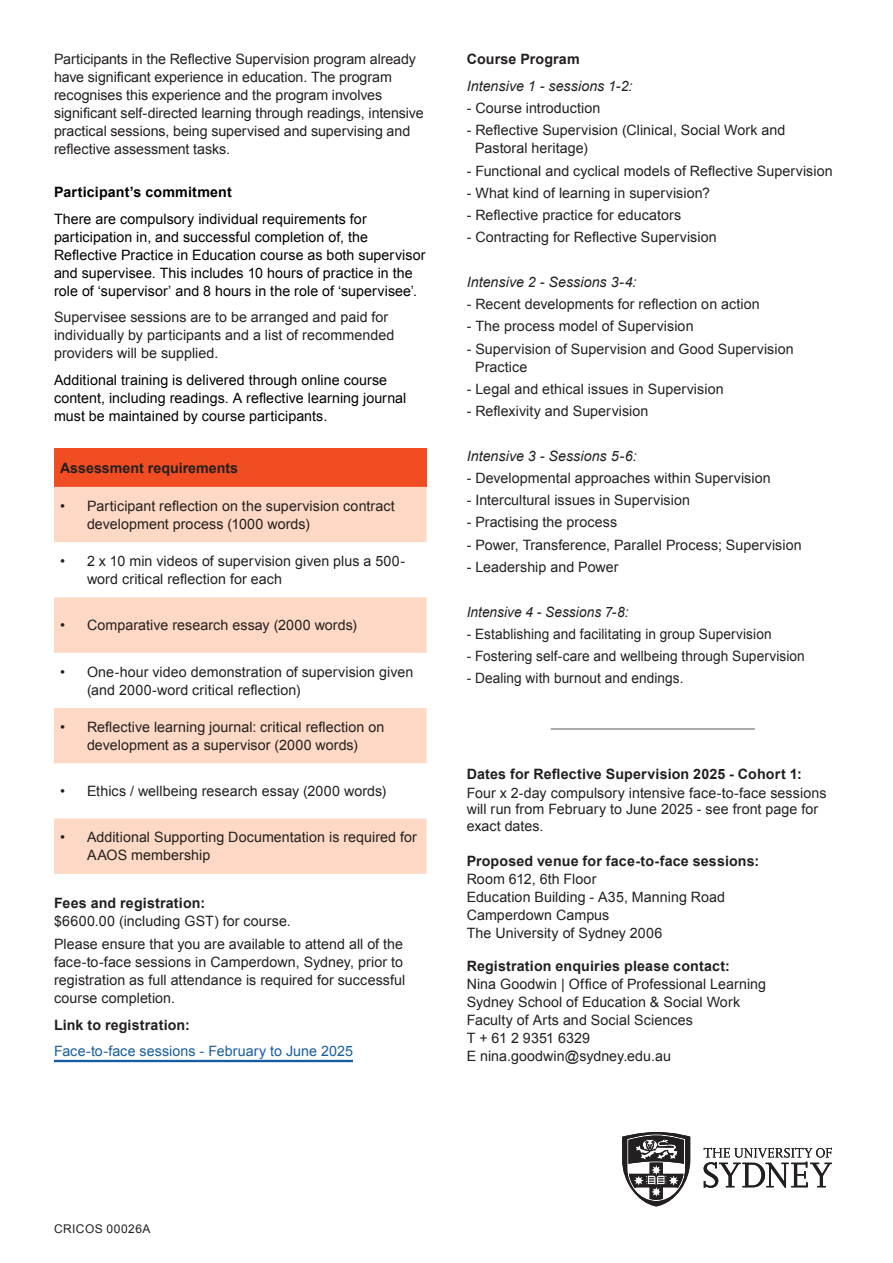
<style>
.page{position:relative;width:893px;height:1263px;background:#fff}
.page>*{position:absolute;margin:0;border:0;box-sizing:border-box;transform-origin:0 0}
._9_PULLOUT{font:14.25px/18px "Arial";letter-spacing:.005em;color:#231f20}
._9_PULLOUT-2{font:14.25px/18px "Arial";letter-spacing:.005em;color:#000}
._9_PULLOUT-3{font:700 14.25px "Arial";letter-spacing:.01em;color:#231f20}
._9_PULLOUT-4{font:14.25px "Arial";letter-spacing:.005em;color:#231f20;scale:.96 1}
._9_PULLOUT-5{font:italic 14.25px "Arial";letter-spacing:.005em;color:#231f20}
._9_PULLOUT-6{font:14.25px "Arial";letter-spacing:.005em;color:#175d9e}
._9_PULLOUT-7{font:700 14.25px "Arial";letter-spacing:.01em;color:#000}
._4_SUB_HEAD_2_STYLE{font:italic 14.25px "Arial";letter-spacing:.005em;color:#231f20}
._9_PULLOUT-8{font:italic 14.25px "Arial";letter-spacing:.005em;color:#231f20;scale:.96 1}
._4_SUB_HEAD_2_STYLE-2{font:700 14.25px "Arial";letter-spacing:.01em;color:#231f20}
._9_PULLOUT-9{font:12px "Arial";letter-spacing:.035em;color:#231f20}
</style>
<div class="page">
<div style="left:54px;top:449px;width:372px;height:38px;background:#f04d22"></div>
<svg style="left:54px;top:487px;width:372px;height:387px;fill:#fdd8c4"></svg>
<svg style="left:704px;top:1148px;width:128px;height:40px"></svg>
<svg style="left:622px;top:1132px;width:68px;height:74px"></svg>
<hr style="left:54px;top:1060px;width:299px;height:2px;background:#175d9e">
<hr style="left:551px;top:729px;width:204px;height:1px;background:#57585a">
<p class="_9_PULLOUT" style="left:54px;top:51px;width:371px">Participants in the Reflective Supervision program already have significant experience in education. The program recognises this experience and the program involves significant self-directed learning through readings, intensive practical sessions, being supervised and supervising and reflective assessment tasks.</p>
<p class="_9_PULLOUT-7" style="left:54px;top:183px;width:179px">Participant’s commitment</p>
<p class="_9_PULLOUT-2" style="left:54px;top:210px;width:373px">There are compulsory individual requirements for participation in, and successful completion of, the Reflective Practice in Education course as both supervisor and supervisee. This includes 10 hours of practice in the role of ‘supervisor’ and 8 hours in the role of ‘supervisee’.</p>
<p class="_9_PULLOUT" style="left:54px;top:308px;width:342px">Supervisee sessions are to be arranged and paid for individually by participants and a list of recommended providers will be supplied.</p>
<p class="_9_PULLOUT-2" style="left:54px;top:371px;width:354px">Additional training is delivered through online course content, including readings. A reflective learning journal must be maintained by course participants.</p>
<p class="_9_PULLOUT-3" style="left:60px;top:458px;width:180px">Assessment requirements</p>
<p class="_9_PULLOUT" style="left:87px;top:497px;width:309px;text-indent:-27px">• Participant reflection on the supervision contract development process (1000 words)</p>
<p class="_9_PULLOUT" style="left:87px;top:552px;width:320px;text-indent:-27px">• 2 x 10 min videos of supervision given plus a 500- word critical reflection for each</p>
<p class="_9_PULLOUT" style="left:60px;top:616px;width:298px">• Comparative research essay (2000 words)</p>
<p class="_9_PULLOUT" style="left:87px;top:663px;width:328px;text-indent:-27px">• One-hour video demonstration of supervision given (and 2000-word critical reflection)</p>
<p class="_9_PULLOUT" style="left:60px;top:718px;width:326px;text-align:center">• Reflective learning journal: critical reflection on development as a supervisor (2000 words)</p>
<p class="_9_PULLOUT" style="left:60px;top:782px;width:328px">• Ethics / wellbeing research essay (2000 words)</p>
<p class="_9_PULLOUT" style="left:87px;top:828px;width:331px;text-indent:-27px">• Additional Supporting Documentation is required for<br>AAOS membership</p>
<p class="_9_PULLOUT-3" style="left:54px;top:893px;width:153px">Fees and registration:</p>
<p class="_9_PULLOUT" style="left:54px;top:912px;width:238px">$6600.00 (including GST) for course.</p>
<p class="_9_PULLOUT" style="left:54px;top:935px;width:353px">Please ensure that you are available to attend all of the face-to-face sessions in Camperdown, Sydney, prior to registration as full attendance is required for successful course completion.</p>
<p class="_9_PULLOUT-3" style="left:54px;top:1015px;width:137px">Link to registration:</p>
<p class="_9_PULLOUT-6" style="left:54px;top:1042px;width:300px">Face-to-face sessions - February to June 2025</p>
<p class="_4_SUB_HEAD_2_STYLE-2" style="left:467px;top:50px;width:115px">Course Program</p>
<p class="_4_SUB_HEAD_2_STYLE" style="left:467px;top:77px;width:167px">Intensive 1 - sessions 1-2:</p>
<p class="_9_PULLOUT" style="left:467px;top:99px;width:135px">- Course introduction</p>
<p class="_9_PULLOUT" style="left:475px;top:122px;width:312px;text-indent:-9px">- Reflective Supervision (Clinical, Social Work and<br>Pastoral heritage)</p>
<p class="_9_PULLOUT" style="left:467px;top:162px;width:368px">- Functional and cyclical models of Reflective Supervision</p>
<p class="_9_PULLOUT" style="left:467px;top:184px;width:245px">- What kind of learning in supervision?</p>
<p class="_9_PULLOUT" style="left:467px;top:206px;width:216px">- Reflective practice for educators</p>
<p class="_9_PULLOUT" style="left:467px;top:229px;width:251px">- Contracting for Reflective Supervision</p>
<p class="_9_PULLOUT-5" style="left:467px;top:273px;width:171px">Intensive 2 - Sessions 3-4:</p>
<p class="_9_PULLOUT" style="left:467px;top:295px;width:295px">- Recent developments for reflection on action</p>
<p class="_9_PULLOUT" style="left:467px;top:318px;width:228px">- The process model of Supervision</p>
<p class="_9_PULLOUT" style="left:475px;top:340px;width:320px;text-indent:-9px">- Supervision of Supervision and Good Supervision<br>Practice</p>
<p class="_9_PULLOUT" style="left:467px;top:380px;width:258px">- Legal and ethical issues in Supervision</p>
<p class="_9_PULLOUT" style="left:467px;top:402px;width:183px">- Reflexivity and Supervision</p>
<p class="_9_PULLOUT-5" style="left:467px;top:446px;width:172px">Intensive 3 - Sessions 5-6:</p>
<p class="_9_PULLOUT" style="left:467px;top:469px;width:305px">- Developmental approaches within Supervision</p>
<p class="_9_PULLOUT" style="left:467px;top:491px;width:225px">- Intercultural issues in Supervision</p>
<p class="_9_PULLOUT" style="left:467px;top:514px;width:152px">- Practising the process</p>
<p class="_9_PULLOUT" style="left:467px;top:536px;width:337px">- Power, Transference, Parallel Process; Supervision</p>
<p class="_9_PULLOUT" style="left:467px;top:558px;width:153px">- Leadership and Power</p>
<p class="_9_PULLOUT-8" style="left:467px;top:602px;width:170px">Intensive 4 - Sessions 7-8:</p>
<p class="_9_PULLOUT-4" style="left:467px;top:624px;width:319px">- Establishing and facilitating in group Supervision</p>
<p class="_9_PULLOUT-4" style="left:467px;top:647px;width:354px">- Fostering self-care and wellbeing through Supervision</p>
<p class="_9_PULLOUT-4" style="left:467px;top:669px;width:227px">- Dealing with burnout and endings.</p>
<p class="_9_PULLOUT-3" style="left:467px;top:765px;width:337px">Dates for Reflective Supervision 2025 - Cohort 1:</p>
<p class="_9_PULLOUT" style="left:467px;top:784px;width:361px;line-height:16.8px">Four x 2-day compulsory intensive face-to-face sessions will run from February to June 2025 - see front page for exact dates.</p>
<p class="_9_PULLOUT-3" style="left:467px;top:851px;width:294px">Proposed venue for face-to-face sessions:</p>
<p class="_9_PULLOUT" style="left:467px;top:870px;width:131px">Room 612, 6th Floor</p>
<p class="_9_PULLOUT" style="left:467px;top:888px;width:260px">Education Building - A35, Manning Road</p>
<p class="_9_PULLOUT" style="left:467px;top:906px;width:144px">Camperdown Campus</p>
<p class="_9_PULLOUT" style="left:467px;top:924px;width:197px">The University of Sydney 2006</p>
<p class="_9_PULLOUT-3" style="left:467px;top:957px;width:265px">Registration enquiries please contact:</p>
<p class="_9_PULLOUT" style="left:467px;top:975px;width:301px">Nina Goodwin | Office of Professional Learning</p>
<p class="_9_PULLOUT" style="left:467px;top:993px;width:275px">Sydney School of Education &amp; Social Work<br>Faculty of Arts and Social Sciences<br>T + 61 2 9351 6329</p>
<p class="_9_PULLOUT" style="left:467px;top:1047px;width:206px">E nina.goodwin@sydney.edu.au</p>
<p class="_9_PULLOUT-9" style="left:54px;top:1221px;width:98px">CRICOS 00026A</p>
</div>
